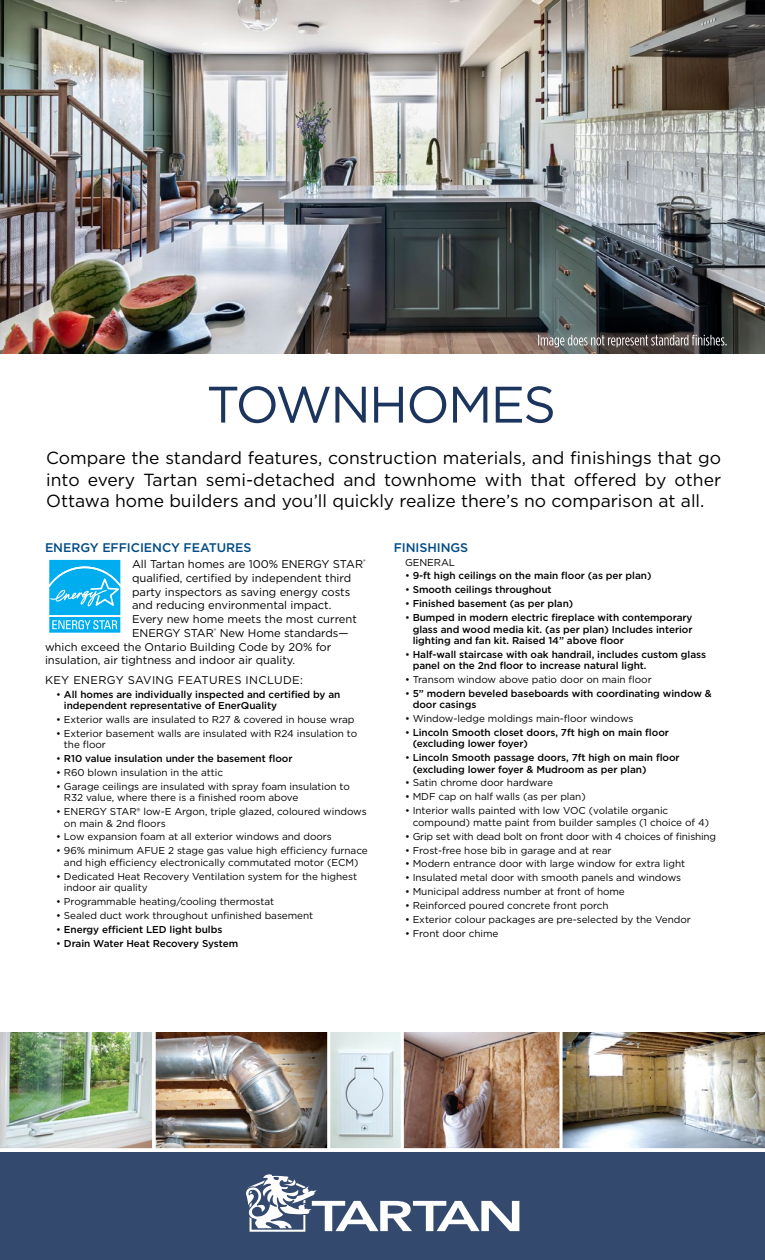
<style>
.page{position:relative;width:765px;height:1260px;background:#fff}
.page>*{position:absolute;margin:0;border:0;box-sizing:border-box;transform-origin:0 0}
.t1{font:51.25px "Gotham";letter-spacing:-.035em;color:#1c355e}
.t2{font:17.5px/21.2px "Gotham";color:#000;text-align:justify}
.body{font:500 12.5px "Gotham";letter-spacing:-.005em;color:#004b85}
.body-2{font:11.25px "Gotham";letter-spacing:-.005em;color:#000}
.body-3{font:11.25px "Gotham";letter-spacing:.03em;color:#000}
.body-4{font:10px/11.2px "Gotham";letter-spacing:-.005em;color:#000}
.body-5{font:500 10px/11.2px "Gotham";letter-spacing:-.005em;color:#000}
.s1{font-weight:400}
</style>
<div class="page">
<img style="left:0;top:0;width:765px;height:354px">
<div style="left:48px;top:558px;width:74px;height:59px;background:#e6f7fd"></div>
<svg style="left:48px;top:560px;width:74px;height:73px;background:#34bef2"></svg>
<div style="left:0;top:1152px;width:765px;height:108px;background:#33496e"></div>
<img style="left:0;top:1033px;width:327px;height:115px">
<img style="left:563px;top:1033px;width:202px;height:115px">
<img style="left:330px;top:1033px;width:229px;height:115px">
<hr style="left:153px;top:1030px;width:3px;height:121px;background:#fff">
<hr style="left:152px;top:1030px;width:3px;height:121px;background:#fff">
<hr style="left:401px;top:1030px;width:3px;height:121px;background:#fff">
<svg style="left:559px;top:1032px;width:4px;height:117px"></svg>
<svg style="left:246px;top:1174px;width:273px;height:58px"></svg>
<svg style="left:538px;top:335px;width:189px;height:12px;background:#767372"></svg>
<p class="t1" style="left:207px;top:372px;width:351px">TOWNHOMES</p>
<p class="t2" style="left:46px;top:447px;width:677px">Compare the standard features, construction materials, and finishings that go into every Tartan semi-detached and townhome with that offered by other Ottawa home builders and you’ll quickly realize there’s no comparison at all.</p>
<p class="body" style="left:45px;top:539px;width:208px">ENERGY EFFICIENCY FEATURES</p>
<p class="body-2" style="left:132px;top:557px;width:235px">All Tartan homes are 100% ENERGY STAR<sup>®</sup></p>
<p class="body-2" style="left:132px;top:571px;width:221px">qualified, certified by independent third</p>
<p class="body-2" style="left:132px;top:584px;width:220px">party inspectors as saving energy costs</p>
<p class="body-2" style="left:132px;top:598px;width:201px">and reducing environmental impact.</p>
<p class="body-2" style="left:132px;top:612px;width:226px">Every new home meets the most current</p>
<p class="body-2" style="left:132px;top:626px;width:218px">ENERGY STAR<sup>®</sup> New Home standards—</p>
<p class="body-2" style="left:45px;top:639px;width:288px">which exceed the Ontario Building Code by 20% for</p>
<p class="body-2" style="left:45px;top:653px;width:252px">insulation, air tightness and indoor air quality.</p>
<p class="body-3" style="left:45px;top:673px;width:259px">KEY ENERGY SAVING FEATURES INCLUDE:</p>
<p class="body-5" style="left:64px;top:689px;width:278px;text-indent:-8px"><span class="s1">•</span> All homes are individually inspected and certified by an independent representative of EnerQuality</p>
<p class="body-4" style="left:56px;top:714px;width:300px">• Exterior walls are insulated to R27 &amp; covered in house wrap</p>
<p class="body-4" style="left:64px;top:728px;width:295px;text-indent:-8px">• Exterior basement walls are insulated with R24 insulation to the floor</p>
<p class="body-5" style="left:56px;top:753px;width:238px"><span class="s1">•</span> R10 value insulation under the basement floor</p>
<p class="body-4" style="left:56px;top:767px;width:168px">• R60 blown insulation in the attic</p>
<p class="body-4" style="left:64px;top:781px;width:288px;text-indent:-8px">• Garage ceilings are insulated with spray foam insulation to<br>R32 value, where there is a finished room above</p>
<p class="body-4" style="left:64px;top:806px;width:304px;text-indent:-8px">• ENERGY STAR® low-E Argon, triple glazed, coloured windows on main &amp; 2nd floors</p>
<p class="body-4" style="left:56px;top:831px;width:277px">• Low expansion foam at all exterior windows and doors</p>
<p class="body-4" style="left:56px;top:845px;width:313px;text-align:center">• 96% minimum AFUE 2 stage gas value high efficiency furnace and high efficiency electronically commutated motor (ECM)</p>
<p class="body-4" style="left:64px;top:870px;width:295px;text-indent:-8px">• Dedicated Heat Recovery Ventilation system for the highest indoor air quality</p>
<p class="body-4" style="left:56px;top:895px;width:219px">• Programmable heating/cooling thermostat</p>
<p class="body-4" style="left:56px;top:909px;width:259px">• Sealed duct work throughout unfinished basement</p>
<p class="body-5" style="left:56px;top:923px;width:168px"><span class="s1">•</span> Energy efficient LED light bulbs</p>
<p class="body-5" style="left:56px;top:937px;width:183px"><span class="s1">•</span> Drain Water Heat Recovery System</p>
<p class="body" style="left:394px;top:539px;width:76px">FINISHINGS</p>
<p class="body-4" style="left:405px;top:556px;width:52px">GENERAL</p>
<p class="body-5" style="left:405px;top:570px;width:248px"><span class="s1">•</span> 9-ft high ceilings on the main floor (as per plan)</p>
<p class="body-5" style="left:405px;top:584px;width:148px"><span class="s1">•</span> Smooth ceilings throughout</p>
<p class="body-5" style="left:405px;top:598px;width:170px"><span class="s1">•</span> Finished basement (as per plan)</p>
<p class="body-5" style="left:413px;top:612px;width:281px;text-align:justify;text-indent:-8px"><span class="s1">•</span> Bumped in modern electric fireplace with contemporary glass and wood media kit. (as per plan) Includes interior lighting and fan kit. Raised 14” above floor</p>
<p class="body-5" style="left:413px;top:649px;width:295px;text-indent:-8px"><span class="s1">•</span> Half-wall staircase with oak handrail, includes custom glass panel on the 2nd floor to increase natural light.</p>
<p class="body-4" style="left:405px;top:674px;width:248px">• Transom window above patio door on main floor</p>
<p class="body-5" style="left:413px;top:688px;width:301px;text-indent:-8px"><span class="s1">•</span> 5” modern beveled baseboards with coordinating window &amp; door casings</p>
<p class="body-4" style="left:405px;top:713px;width:230px">• Window-ledge moldings main-floor windows</p>
<p class="body-5" style="left:413px;top:727px;width:258px;text-indent:-8px"><span class="s1">•</span> Lincoln Smooth closet doors, 7ft high on main floor (excluding lower foyer)</p>
<p class="body-5" style="left:413px;top:752px;width:269px;text-indent:-8px"><span class="s1">•</span> Lincoln Smooth passage doors, 7ft high on main floor (excluding lower foyer &amp; Mudroom as per plan)</p>
<p class="body-4" style="left:405px;top:777px;width:149px">• Satin chrome door hardware</p>
<p class="body-4" style="left:405px;top:791px;width:182px">• MDF cap on half walls (as per plan)</p>
<p class="body-4" style="left:413px;top:805px;width:298px;text-indent:-8px">• Interior walls painted with low VOC (volatile organic compound) matte paint from builder samples (1 choice of 4)</p>
<p class="body-4" style="left:405px;top:830px;width:313px">• Grip set with dead bolt on front door with 4 choices of finishing</p>
<p class="body-4" style="left:405px;top:844px;width:208px">• Frost-free hose bib in garage and at rear</p>
<p class="body-4" style="left:405px;top:858px;width:282px">• Modern entrance door with large window for extra light</p>
<p class="body-4" style="left:405px;top:872px;width:278px">• Insulated metal door with smooth panels and windows</p>
<p class="body-4" style="left:405px;top:886px;width:221px">• Municipal address number at front of home</p>
<p class="body-4" style="left:405px;top:900px;width:205px">• Reinforced poured concrete front porch</p>
<p class="body-4" style="left:405px;top:914px;width:287px">• Exterior colour packages are pre-selected by the Vendor</p>
<p class="body-4" style="left:405px;top:928px;width:95px">• Front door chime</p>
</div>
